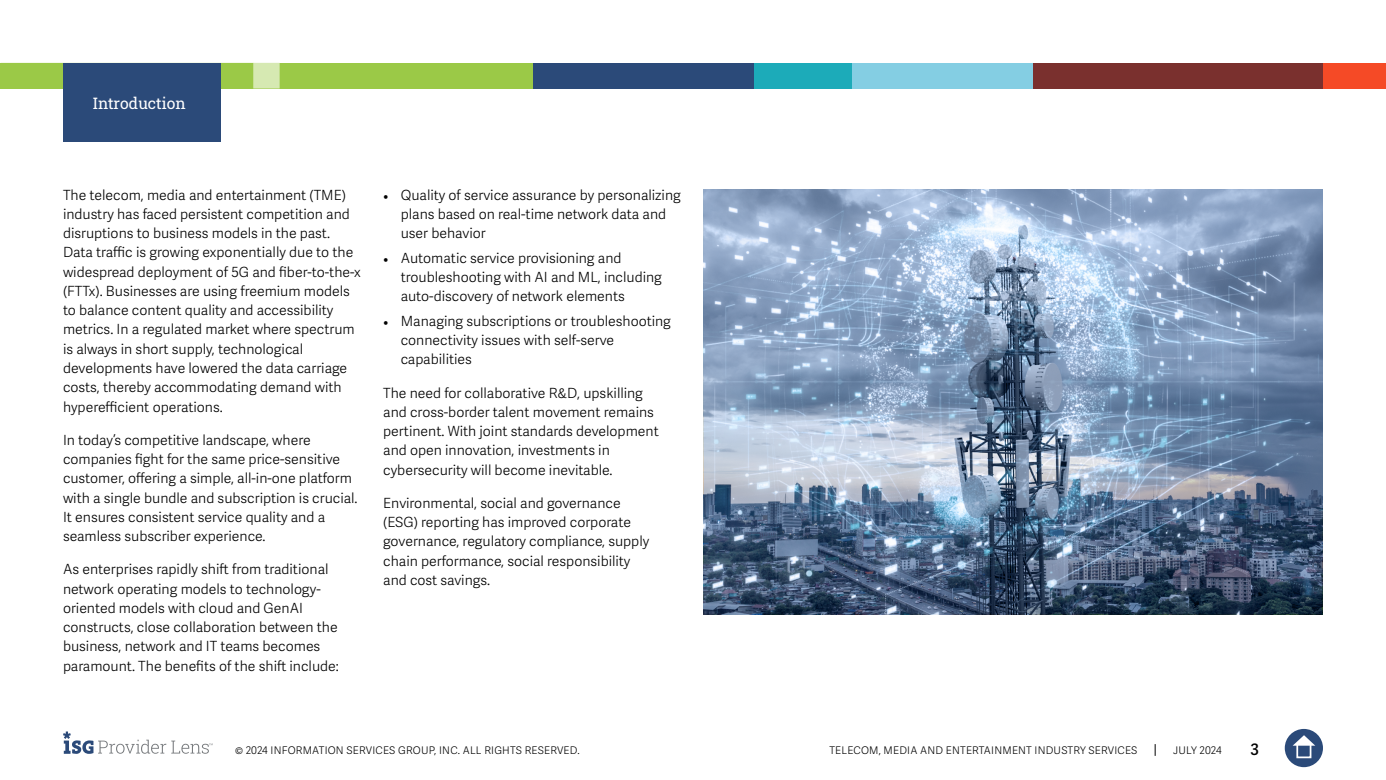
<style>
.page{position:relative;width:1386px;height:780px;background:#fff}
.page>*{position:absolute;margin:0;border:0;box-sizing:border-box;transform-origin:0 0}
.t1{font:15.75px "Roboto Slab ISG P Regular";color:#fff}
.t2{font:600 15.75px "Adelle Sans";color:#000}
.t3{font:300 14px/19.2px "Adelle Sans";color:#000101}
.t4{font:300 14px/19.2px "Adelle Sans";color:#000}
.t5{font:300 10.5px "Adelle Sans";letter-spacing:.02em;color:#000}
.s1{font-family:"Minion Pro";font-weight:400}
</style>
<div class="page">
<svg style="left:1155px;top:744px;width:1px;height:12px"></svg>
<div style="left:1285px;top:729px;width:38px;height:38px;background:#2b4a79;border-radius:50%"></div>
<svg style="left:1293px;top:735px;width:22px;height:10px"></svg>
<div style="left:1296px;top:743px;width:15px;height:15px;border:2px solid #fff"></div>
<svg style="left:63px;top:731px;width:150px;height:23px"></svg>
<div style="left:0;top:63px;width:533px;height:25px;background:#9bc947"></div>
<svg style="left:220px;top:63px;width:60px;height:25px"></svg>
<div style="left:533px;top:63px;width:223px;height:25px;background:#2b4a79"></div>
<div style="left:850px;top:63px;width:184px;height:25px;background:#84cee3"></div>
<div style="left:1323px;top:63px;width:63px;height:25px;background:#f54a26"></div>
<div style="left:1033px;top:63px;width:290px;height:25px;background:#7a302e"></div>
<div style="left:754px;top:63px;width:98px;height:25px;background:#1cabb9"></div>
<div style="left:63px;top:63px;width:157px;height:79px;background:#2b4a79"></div>
<svg style="left:704px;top:189px;width:619px;height:425px;background:#7c92ae"></svg>
<p class="t1" style="left:93px;top:92px;width:94px">Introduction</p>
<p class="t3" style="left:63px;top:185px;width:299px">The telecom, media and entertainment (TME) industry has faced persistent competition and disruptions to business models in the past.<br>Data traffic is growing exponentially due to the widespread deployment of 5G and fiber-to-the-x (FTTx). Businesses are using freemium models to balance content quality and accessibility metrics. In a regulated market where spectrum is always in short supply, technological developments have lowered the data carriage costs, thereby accommodating demand with hyperefficient operations.</p>
<p class="t3" style="left:63px;top:430px;width:296px">In today’s competitive landscape, where companies fight for the same price-sensitive customer, offering a simple, all-in-one platform with a single bundle and subscription is crucial.<br>It ensures consistent service quality and a seamless subscriber experience.</p>
<p class="t3" style="left:63px;top:560px;width:277px">As enterprises rapidly shift from traditional network operating models to technology&shy;oriented models with cloud and GenAI constructs, close collaboration between the business, network and IT teams becomes paramount. The benefits of the shift include:</p>
<p class="t4" style="left:401px;top:185px;width:282px;text-indent:-18px"><span class="s1">•</span> Quality of service assurance by personalizing plans based on real-time network data and user behavior</p>
<p class="t4" style="left:401px;top:248px;width:263px;text-indent:-18px"><span class="s1">•</span> Automatic service provisioning and troubleshooting with AI and ML, including auto-discovery of network elements</p>
<p class="t4" style="left:401px;top:311px;width:272px;text-indent:-18px"><span class="s1">•</span> Managing subscriptions or troubleshooting connectivity issues with self-serve capabilities</p>
<p class="t3" style="left:383px;top:383px;width:277px">The need for collaborative R&amp;D, upskilling and cross-border talent movement remains pertinent. With joint standards development and open innovation, investments in cybersecurity will become inevitable.</p>
<p class="t3" style="left:383px;top:493px;width:268px">Environmental, social and governance (ESG) reporting has improved corporate governance, regulatory compliance, supply chain performance, social responsibility and cost savings.</p>
<p class="t5" style="left:235px;top:744px;width:346px">© 2024 INFORMATION SERVICES GROUP, INC. ALL RIGHTS RESERVED.</p>
<p class="t5" style="left:829px;top:744px;width:309px">TELECOM, MEDIA AND ENTERTAINMENT INDUSTRY SERVICES</p>
<p class="t5" style="left:1173px;top:744px;width:50px">JULY 2024</p>
<p class="t2" style="left:1250px;top:740px;width:10px">3</p>
</div>
